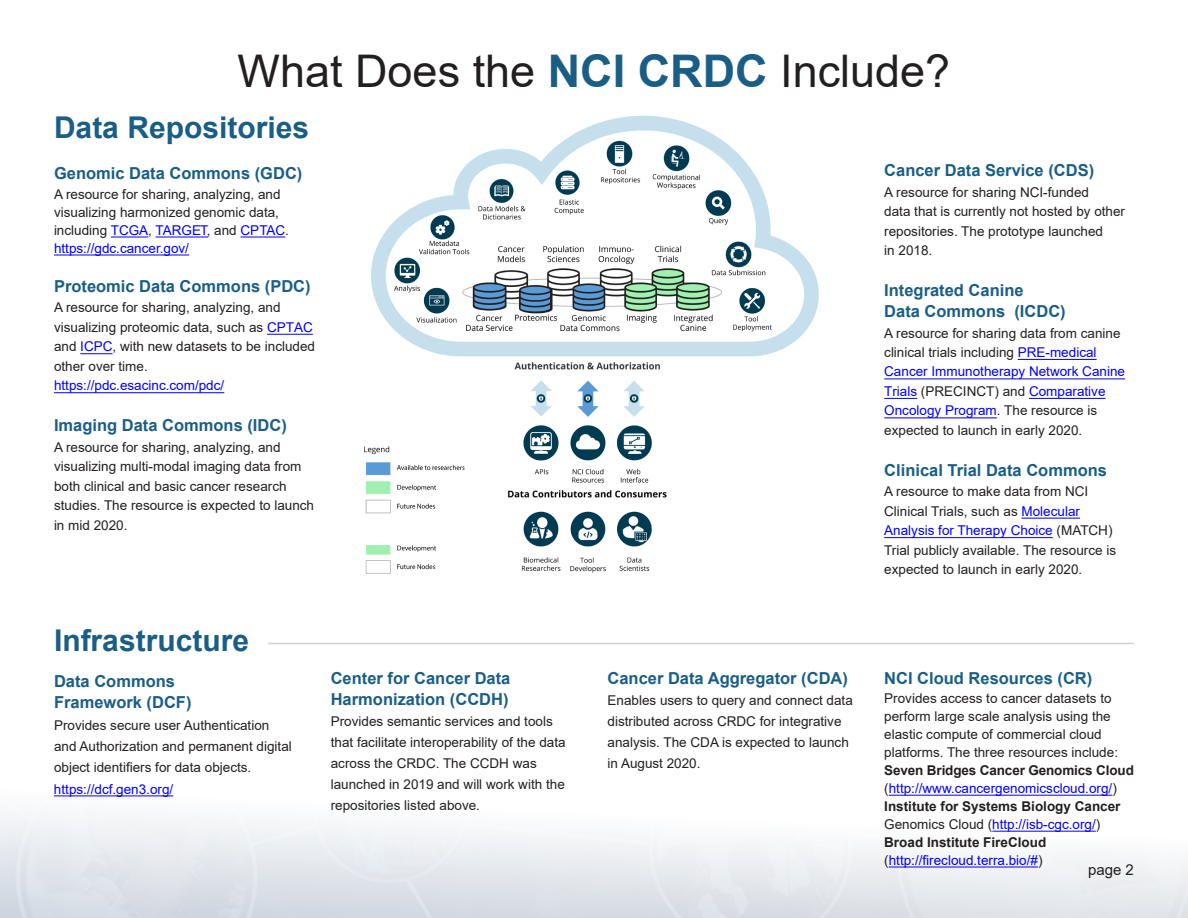
<style>
.page{position:relative;width:1188px;height:918px;background:#fff}
.page>*{position:absolute;margin:0;border:0;box-sizing:border-box;transform-origin:0 0}
.t1{font:45px "Arial";color:#231f20}
.t2{font:700 30px "Arial";color:#1a5e86}
.t3{font:700 16.5px/21px "Arial";color:#1a5e86}
.t4{font:15px "Arial";color:#231f20}
.t5{font:13.5px/19.5px "Arial";color:#231f20}
.s1{font-weight:700;color:#1a5e86}
.s2{color:#00f}
.s3{font-weight:700}
</style>
<div class="page">
<hr style="left:268px;top:643px;width:866px;height:1px;background:#d1d2d4">
<img style="left:365px;top:115px;width:454px;height:459px">
<img style="left:364px;top:424px;width:129px;height:120px">
<hr style="left:1018px;top:359px;width:79px;height:1px;background:#00f">
<hr style="left:884px;top:378px;width:241px;height:1px;background:#00f">
<hr style="left:884px;top:398px;width:33px;height:1px;background:#00f">
<hr style="left:1029px;top:398px;width:77px;height:1px;background:#00f">
<hr style="left:884px;top:417px;width:113px;height:1px;background:#00f">
<hr style="left:1022px;top:518px;width:58px;height:1px;background:#00f">
<hr style="left:884px;top:537px;width:169px;height:1px;background:#00f">
<hr style="left:111px;top:237px;width:37px;height:1px;background:#00f">
<hr style="left:156px;top:237px;width:52px;height:1px;background:#00f">
<hr style="left:241px;top:237px;width:44px;height:1px;background:#00f">
<hr style="left:54px;top:255px;width:135px;height:1px;background:#00f">
<hr style="left:267px;top:334px;width:46px;height:1px;background:#00f">
<hr style="left:80px;top:353px;width:33px;height:1px;background:#00f">
<hr style="left:54px;top:392px;width:170px;height:1px;background:#00f">
<hr style="left:54px;top:795px;width:119px;height:1px;background:#00f">
<hr style="left:889px;top:795px;width:223px;height:1px;background:#00f">
<hr style="left:992px;top:831px;width:104px;height:1px;background:#00f">
<hr style="left:889px;top:867px;width:149px;height:1px;background:#00f">
<p class="t1" style="left:238px;top:40px;width:714px">What Does the <span class="s1">NCI CRDC</span> Include?</p>
<p class="t2" style="left:54px;top:106px;width:257px">Data Repositories</p>
<p class="t3" style="left:54px;top:163px;width:250px">Genomic Data Commons (GDC)</p>
<p class="t5" style="left:54px;top:185px;width:237px;line-height:18px">A resource for sharing, analyzing, and visualizing harmonized genomic data, including <span class="s2">TCGA</span>, <span class="s2">TARGET</span>, and <span class="s2">CPTAC</span>. <span class="s2">https://gdc.cancer.gov/</span></p>
<p class="t3" style="left:54px;top:275px;width:258px">Proteomic Data Commons (PDC)</p>
<p class="t5" style="left:54px;top:298px;width:263px">A resource for sharing, analyzing, and visualizing proteomic data, such as <span class="s2">CPTAC </span>and <span class="s2">ICPC</span>, with new datasets to be included other over time. <span class="s2">https://pdc.esacinc.com/pdc/</span></p>
<p class="t3" style="left:54px;top:415px;width:234px">Imaging Data Commons (IDC)</p>
<p class="t5" style="left:54px;top:437px;width:262px">A resource for sharing, analyzing, and visualizing multi-modal imaging data from both clinical and basic cancer research studies. The resource is expected to launch in mid 2020.</p>
<p class="t2" style="left:54px;top:619px;width:197px">Infrastructure</p>
<p class="t3" style="left:54px;top:671px;width:139px">Data Commons<br>Framework (DCF)</p>
<p class="t5" style="left:54px;top:715px;width:239px;line-height:21px">Provides secure user Authentication and Authorization and permanent digital object identifiers for data objects. <span class="s2">https://dcf.gen3.org/</span></p>
<p class="t3" style="left:331px;top:667px;width:181px">Center for Cancer Data<br>Harmonization (CCDH)</p>
<p class="t5" style="left:331px;top:710px;width:236px;line-height:21px">Provides semantic services and tools that facilitate interoperability of the data across the CRDC. The CCDH was launched in 2019 and will work with the repositories listed above.</p>
<p class="t3" style="left:884px;top:160px;width:211px">Cancer Data Service (CDS)</p>
<p class="t5" style="left:884px;top:182px;width:242px">A resource for sharing NCI-funded<br>data that is currently not hosted by other repositories. The prototype launched<br>in 2018.</p>
<p class="t3" style="left:884px;top:280px;width:183px">Integrated Canine<br>Data Commons (ICDC)</p>
<p class="t5" style="left:884px;top:323px;width:242px">A resource for sharing data from canine clinical trials including <span class="s2">PRE-medical Cancer Immunotherapy Network Canine Trials</span> (PRECINCT) and <span class="s2">Comparative Oncology Program</span>. The resource is expected to launch in early 2020.</p>
<p class="t3" style="left:884px;top:459px;width:224px">Clinical Trial Data Commons</p>
<p class="t5" style="left:884px;top:482px;width:233px">A resource to make data from NCI Clinical Trials, such as <span class="s2">Molecular Analysis for Therapy Choice</span> (MATCH)<br>Trial publicly available. The resource is expected to launch in early 2020.</p>
<p class="t3" style="left:608px;top:667px;width:242px">Cancer Data Aggregator (CDA)</p>
<p class="t5" style="left:608px;top:689px;width:247px;line-height:21px">Enables users to query and connect data distributed across CRDC for integrative analysis. The CDA is expected to launch in August 2020.</p>
<p class="t3" style="left:884px;top:667px;width:210px">NCI Cloud Resources (CR)</p>
<p class="t5" style="left:884px;top:689px;width:251px;line-height:18px">Provides access to cancer datasets to perform large scale analysis using the elastic compute of commercial cloud platforms. The three resources include:<br><span class="s3">Seven Bridges Cancer Genomics Cloud </span>(<span class="s2">http://www.cancergenomicscloud.org/</span>)<br><span class="s3">Institute for Systems Biology Cancer </span>Genomics Cloud (<span class="s2">http://isb-cgc.org/</span>)<br><span class="s3">Broad Institute FireCloud </span>(<span class="s2">http://firecloud.terra.bio/#</span>)</p>
<p class="t4" style="left:1088px;top:859px;width:47px">page 2</p>
</div>
